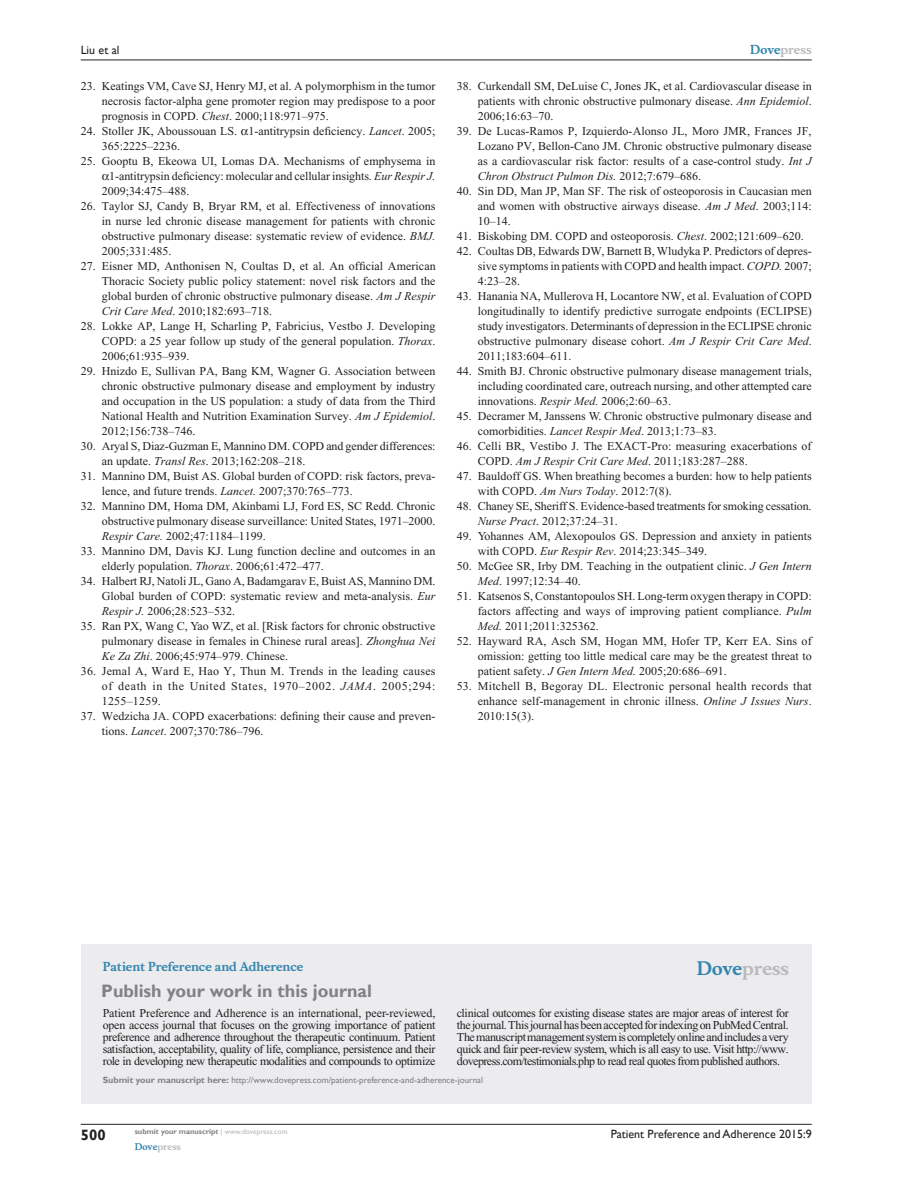
<style>
.page{position:relative;width:918px;height:1188px;background:#fff}
.page>*{position:absolute;margin:0;border:0;box-sizing:border-box;transform-origin:0 0}
.PromBx-H1{font:700 18px "Gill Sans";color:#808285}
.PromBx-Brand{font:700 18px "Musee";color:#b8b9bc}
.t1{font:700 15px "Gill Sans";color:#231f20}
.RefNL2{font:12px/15px "Times New Roman";color:#231f20;text-align:justify}
.PromBx-Tx{font:12px/12px "Times New Roman";letter-spacing:-.045em;color:#231f20;text-align:justify}
.t2{font:12px "Gill Sans";color:#231f20}
.PromBx-JrnlName{font:700 12px "Musee";color:#3485ae}
.t3{font:700 12px "Musee";color:#b8b9bc}
.PromBx-SubmitMssWebA{font:9px "Gill Sans";color:#808285}
.t4{font:700 9px "Musee";color:#b8b9bc}
.t5{font:700 7.5px "Gill Sans";color:#808285}
.s1{font-style:italic}
.s2{color:#3485ae}
.s3{font-weight:700}
.s4{font-weight:400;color:#b8b9bc}
</style>
<div class="page">
<div style="left:81px;top:944px;width:731px;height:159px;background:#ececee"></div>
<hr style="left:81px;top:1124px;width:731px;height:1px;background:#231f20">
<hr style="left:81px;top:60px;width:731px;height:1px;background:#231f20">
<p class="t2" style="left:81px;top:43px;width:40px">Liu et al</p>
<p class="RefNL2" style="left:102px;top:79px;width:335px;text-indent:-21px">23. Keatings VM, Cave SJ, Henry MJ, et al. A polymorphism in the tumor necrosis factor-alpha gene promoter region may predispose to a poor prognosis in COPD. <span class="s1">Chest</span>. 2000;118:971–975.</p>
<p class="RefNL2" style="left:102px;top:124px;width:335px;text-indent:-21px">24. Stoller JK, Aboussouan LS. 1-antitrypsin deficiency. <span class="s1">Lancet</span>. 2005;<br>365:2225–2236.</p>
<p class="RefNL2" style="left:81px;top:154px;width:356px">25. Gooptu B, Ekeowa UI, Lomas DA. Mechanisms of emphysema in</p>
<p class="RefNL2" style="left:109px;top:169px;width:328px">1-antitrypsin deficiency: molecular and cellular insights. <span class="s1">Eur Respir J.</span></p>
<p class="RefNL2" style="left:102px;top:184px;width:89px">2009;34:475–488.</p>
<p class="RefNL2" style="left:102px;top:199px;width:335px;text-indent:-21px">26. Taylor SJ, Candy B, Bryar RM, et al. Effectiveness of innovations in nurse led chronic disease management for patients with chronic obstructive pulmonary disease: systematic review of evidence. <span class="s1">BMJ.<br></span>2005;331:485.</p>
<p class="RefNL2" style="left:102px;top:259px;width:336px;text-indent:-21px">27. Eisner MD, Anthonisen N, Coultas D, et al. An official American Thoracic Society public policy statement: novel risk factors and the global burden of chronic obstructive pulmonary disease. <span class="s1">Am J Respir Crit Care Med</span>. 2010;182:693–718.</p>
<p class="RefNL2" style="left:102px;top:319px;width:335px;text-indent:-21px">28. Lokke AP, Lange H, Scharling P, Fabricius, Vestbo J. Developing COPD: a 25 year follow up study of the general population. <span class="s1">Thorax</span>.<br>2006;61:935–939.</p>
<p class="RefNL2" style="left:102px;top:364px;width:335px;text-indent:-21px">29. Hnizdo E, Sullivan PA, Bang KM, Wagner G. Association between chronic obstructive pulmonary disease and employment by industry and occupation in the US population: a study of data from the Third National Health and Nutrition Examination Survey. <span class="s1">Am J Epidemiol</span>.<br>2012;156:738–746.</p>
<p class="RefNL2" style="left:102px;top:439px;width:335px;text-indent:-21px">30. Aryal S, Diaz-Guzman E, Mannino DM. COPD and gender differences: an update. <span class="s1">Transl Res</span>. 2013;162:208–218.</p>
<p class="RefNL2" style="left:102px;top:469px;width:335px;text-indent:-21px">31. Mannino DM, Buist AS. Global burden of COPD: risk factors, preva&shy;lence, and future trends. <span class="s1">Lancet.</span> 2007;370:765–773.</p>
<p class="RefNL2" style="left:102px;top:499px;width:335px;text-indent:-21px">32. Mannino DM, Homa DM, Akinbami LJ, Ford ES, SC Redd. Chronic obstructive pulmonary disease surveillance: United States, 1971–2000.<br><span class="s1">Respir Care.</span> 2002;47:1184–1199.</p>
<p class="RefNL2" style="left:102px;top:544px;width:335px;text-indent:-21px">33. Mannino DM, Davis KJ. Lung function decline and outcomes in an elderly population. <span class="s1">Thorax</span>. 2006;61:472–477.</p>
<p class="RefNL2" style="left:102px;top:574px;width:335px;text-indent:-21px">34. Halbert RJ, Natoli JL, Gano A, Badamgarav E, Buist AS, Mannino DM.<br>Global burden of COPD: systematic review and meta-analysis. <span class="s1">Eur Respir J.</span> 2006;28:523–532.</p>
<p class="RefNL2" style="left:102px;top:619px;width:335px;text-indent:-21px">35. Ran PX, Wang C, Yao WZ, et al. [Risk factors for chronic obstructive pulmonary disease in females in Chinese rural areas]. <span class="s1">Zhonghua Nei Ke Za Zhi</span>. 2006;45:974–979. Chinese.</p>
<p class="RefNL2" style="left:102px;top:664px;width:335px;text-indent:-21px">36. Jemal A, Ward E, Hao Y, Thun M. Trends in the leading causes of death in the United States, 1970–2002. <span class="s1">JAMA</span>. 2005;294:<br>1255–1259.</p>
<p class="RefNL2" style="left:102px;top:709px;width:335px;text-indent:-21px">37. Wedzicha JA. COPD exacerbations: defining their cause and preven&shy;tions. <span class="s1">Lancet</span>. 2007;370:786–796.</p>
<p class="t3" style="left:750px;top:43px;width:63px"><span class="s2">Dove</span>press</p>
<p class="RefNL2" style="left:478px;top:79px;width:335px;text-indent:-21px">38. Curkendall SM, DeLuise C, Jones JK, et al. Cardiovascular disease in patients with chronic obstructive pulmonary disease. <span class="s1">Ann Epidemiol</span>.<br>2006;16:63–70.</p>
<p class="RefNL2" style="left:478px;top:124px;width:335px;text-indent:-21px">39. De Lucas-Ramos P, Izquierdo-Alonso JL, Moro JMR, Frances JF, Lozano PV, Bellon-Cano JM. Chronic obstructive pulmonary disease as a cardiovascular risk factor: results of a case-control study. <span class="s1">Int J Chron Obstruct Pulmon Dis.</span> 2012;7:679–686.</p>
<p class="RefNL2" style="left:478px;top:184px;width:335px;text-indent:-21px">40. Sin DD, Man JP, Man SF. The risk of osteoporosis in Caucasian men and women with obstructive airways disease. <span class="s1">Am J Med</span>. 2003;114:<br>10–14.</p>
<p class="RefNL2" style="left:457px;top:229px;width:349px">41. Biskobing DM. COPD and osteoporosis. <span class="s1">Chest</span>. 2002;121:609–620.</p>
<p class="RefNL2" style="left:478px;top:244px;width:335px;text-indent:-21px">42. Coultas DB, Edwards DW, Barnett B, Wludyka P. Predictors of depres&shy;sive symptoms in patients with COPD and health impact. <span class="s1">COPD.</span> 2007; 4:23–28.</p>
<p class="RefNL2" style="left:478px;top:289px;width:335px;text-indent:-21px">43. Hanania NA, Mullerova H, Locantore NW, et al. Evaluation of COPD longitudinally to identify predictive surrogate endpoints (ECLIPSE) study investigators. Determinants of depression in the ECLIPSE chronic obstructive pulmonary disease cohort. <span class="s1">Am J Respir Crit Care Med</span>.<br>2011;183:604–611.</p>
<p class="RefNL2" style="left:478px;top:364px;width:335px;text-indent:-21px">44. Smith BJ. Chronic obstructive pulmonary disease management trials, including coordinated care, outreach nursing, and other attempted care innovations. <span class="s1">Respir Med.</span> 2006;2:60–63.</p>
<p class="RefNL2" style="left:478px;top:409px;width:335px;text-indent:-21px">45. Decramer M, Janssens W. Chronic obstructive pulmonary disease and comorbidities. <span class="s1">Lancet Respir Med</span>. 2013;1:73–83.</p>
<p class="RefNL2" style="left:478px;top:439px;width:335px;text-indent:-21px">46. Celli BR, Vestibo J. The EXACT-Pro: measuring exacerbations of<br>COPD. <span class="s1">Am J Respir Crit Care Med</span>. 2011;183:287–288.</p>
<p class="RefNL2" style="left:478px;top:469px;width:335px;text-indent:-21px">47. Bauldoff GS. When breathing becomes a burden: how to help patients with COPD. <span class="s1">Am Nurs Today</span>. 2012:7(8).</p>
<p class="RefNL2" style="left:478px;top:499px;width:335px;text-indent:-21px">48. Chaney SE, Sheriff S. Evidence-based treatments for smoking cessation.<br><span class="s1">Nurse Pract</span>. 2012;37:24–31.</p>
<p class="RefNL2" style="left:478px;top:529px;width:335px;text-indent:-21px">49. Yohannes AM, Alexopoulos GS. Depression and anxiety in patients with COPD. <span class="s1">Eur Respir Rev</span>. 2014;23:345–349.</p>
<p class="RefNL2" style="left:478px;top:559px;width:335px;text-indent:-21px">50. McGee SR, Irby DM. Teaching in the outpatient clinic. <span class="s1">J Gen Intern<br>Med</span>. 1997;12:34–40.</p>
<p class="RefNL2" style="left:478px;top:589px;width:335px;text-indent:-21px">51. Katsenos S, Constantopoulos SH. Long-term oxygen therapy in COPD: factors affecting and ways of improving patient compliance. <span class="s1">Pulm Med.</span> 2011;2011:325362.</p>
<p class="RefNL2" style="left:478px;top:634px;width:335px;text-indent:-21px">52. Hayward RA, Asch SM, Hogan MM, Hofer TP, Kerr EA. Sins of omission: getting too little medical care may be the greatest threat to patient safety. <span class="s1">J Gen Intern Med.</span> 2005;20:686–691.</p>
<p class="RefNL2" style="left:478px;top:679px;width:336px;text-indent:-21px">53. Mitchell B, Begoray DL. Electronic personal health records that enhance self-management in chronic illness. <span class="s1">Online J Issues Nurs</span>.<br>2010:15(3).</p>
<p class="PromBx-JrnlName" style="left:103px;top:959px;width:202px">Patient Preference and Adherence</p>
<p class="PromBx-H1" style="left:101px;top:980px;width:272px">Publish your work in this journal</p>
<p class="PromBx-Brand" style="left:697px;top:958px;width:94px"><span class="s2">Dove</span>press</p>
<p class="PromBx-Tx" style="left:103px;top:1007px;width:334px">Patient Preference and Adherence is an international, peer-reviewed, open access journal that focuses on the growing importance of patient preference and adherence throughout the therapeutic continuum. Patient satisfaction, acceptability, quality of life, compliance, persistence and their role in developing new therapeutic modalities and compounds to optimize</p>
<p class="PromBx-Tx" style="left:457px;top:1007px;width:333px">clinical outcomes for existing disease states are major areas of interest for the journal. This journal has been accepted for indexing on PubMed Central.<br>The manuscript management system is completely online and includes a very quick and fair peer-review system, which is all easy to use. Visit http://www. dovepress.com/testimonials.php to read real quotes from published authors.</p>
<p class="PromBx-SubmitMssWebA" style="left:103px;top:1075px;width:382px"><span class="s3">Submit your manuscript here:</span> http://www.dovepress.com/patient-preference-and-adherence-journal</p>
<p class="t1" style="left:81px;top:1126px;width:26px">500</p>
<p class="t5" style="left:135px;top:1127px;width:154px">submit your manuscript <span class="s4">| www.dovepress.com</span></p>
<p class="t4" style="left:135px;top:1141px;width:48px"><span class="s2">Dove</span>press</p>
<p class="t2" style="left:611px;top:1127px;width:203px">Patient Preference and Adherence 2015:9</p>
</div>
